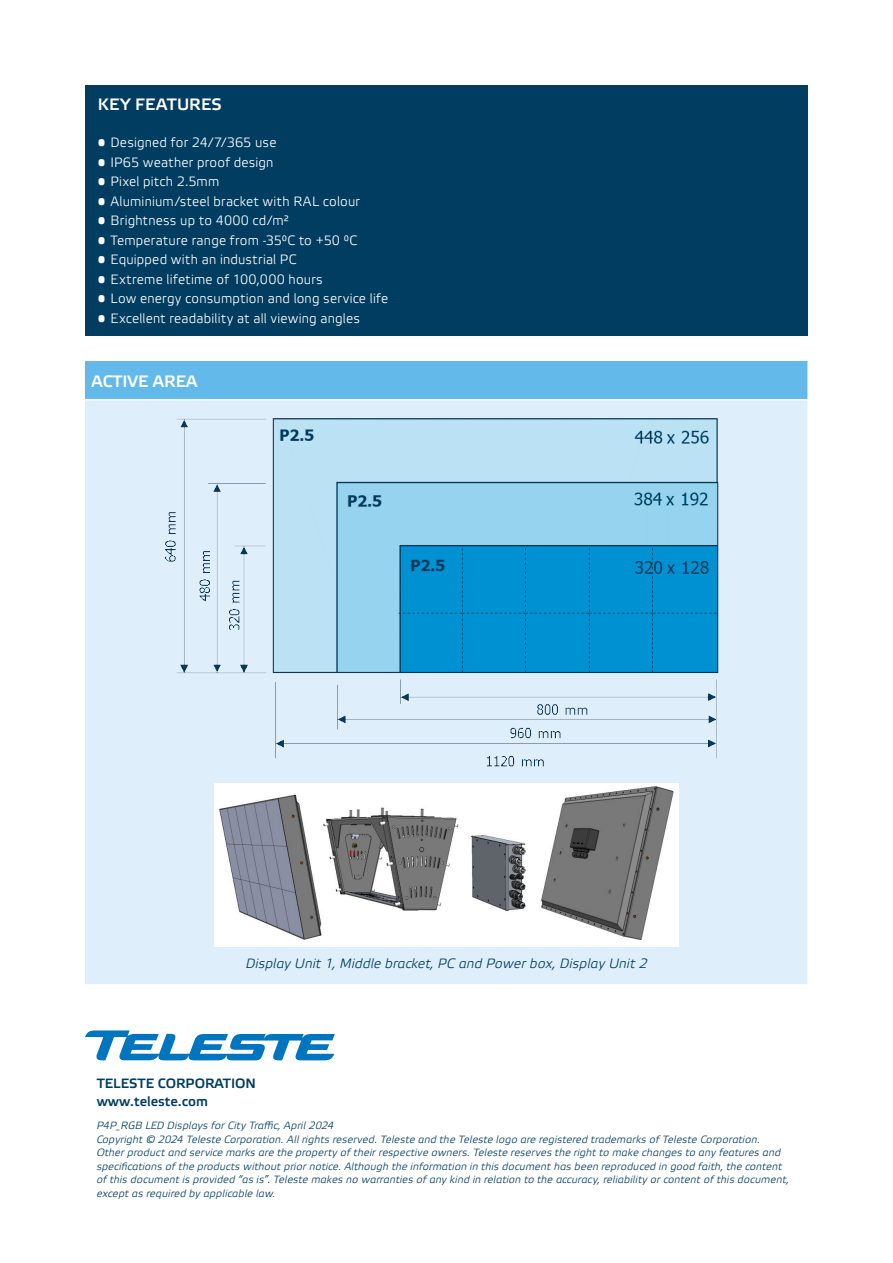
<style>
.page{position:relative;width:893px;height:1263px;background:#fff}
.page>*{position:absolute;margin:0;border:0;box-sizing:border-box;transform-origin:0 0}
.t1{font:16.5px "Etelka Medium Pro";color:#fff}
.t2{font:13.5px "Etelka Light Pro";letter-spacing:.015em;color:#fff}
.t3{font:italic 13.5px "Etelka Light Pro";letter-spacing:.01em;color:#003d60}
.t4{font:13.5px/18px "Etelka Medium Pro";color:#003d60}
.t5{font:italic 10.5px/13.5px "Etelka Light Pro";letter-spacing:.02em;color:#003d60}
</style>
<div class="page">
<svg style="left:85px;top:1030px;width:250px;height:30px"></svg>
<div style="left:85px;top:361px;width:723px;height:39px;background:#63b9e9"></div>
<div style="left:85px;top:400px;width:722px;height:584px;background:#dfeefb"></div>
<hr style="left:807px;top:361px;width:1px;height:39px;background:#fff">
<hr style="left:85px;top:399px;width:722px;height:1px;background:#fff">
<div style="left:85px;top:85px;width:723px;height:250px;background:#003d60"></div>
<img style="left:157px;top:410px;width:579px;height:368px">
<img style="left:215px;top:783px;width:463px;height:163px">
<h1 class="t1" style="left:98px;top:95px;width:126px">KEY FEATURES</h1>
<p class="t2" style="left:98px;top:135px;width:180px">• Designed for 24/7/365 use</p>
<p class="t2" style="left:98px;top:155px;width:177px">• IP65 weather proof design</p>
<p class="t2" style="left:98px;top:174px;width:123px">• Pixel pitch 2.5mm</p>
<p class="t2" style="left:98px;top:194px;width:264px">• Aluminium/steel bracket with RAL colour</p>
<p class="t2" style="left:98px;top:213px;width:193px">• Brightness up to 4000 cd/m²</p>
<p class="t2" style="left:98px;top:233px;width:261px">• Temperature range from -35°C to +50 °C</p>
<p class="t2" style="left:98px;top:252px;width:200px">• Equipped with an industrial PC</p>
<p class="t2" style="left:98px;top:272px;width:227px">• Extreme lifetime of 100,000 hours</p>
<p class="t2" style="left:98px;top:291px;width:292px">• Low energy consumption and long service life</p>
<p class="t2" style="left:98px;top:311px;width:264px">• Excellent readability at all viewing angles</p>
<h1 class="t1" style="left:91px;top:373px;width:107px">ACTIVE AREA</h1>
<p class="t3" style="left:246px;top:956px;width:403px">Display Unit 1, Middle bracket, PC and Power box, Display Unit 2</p>
<p class="t4" style="left:97px;top:1075px;width:161px">TELESTE CORPORATION www.teleste.com</p>
<p class="t5" style="left:97px;top:1119px;width:694px">P4P_RGB LED Displays for City Traffic, April 2024<br>Copyright © 2024 Teleste Corporation. All rights reserved. Teleste and the Teleste logo are registered trademarks of Teleste Corporation.<br>Other product and service marks are the property of their respective owners. Teleste reserves the right to make changes to any features and specifications of the products without prior notice. Although the information in this document has been reproduced in good faith, the content of this document is provided “as is”. Teleste makes no warranties of any kind in relation to the accuracy, reliability or content of this document, except as required by applicable law.</p>
</div>
